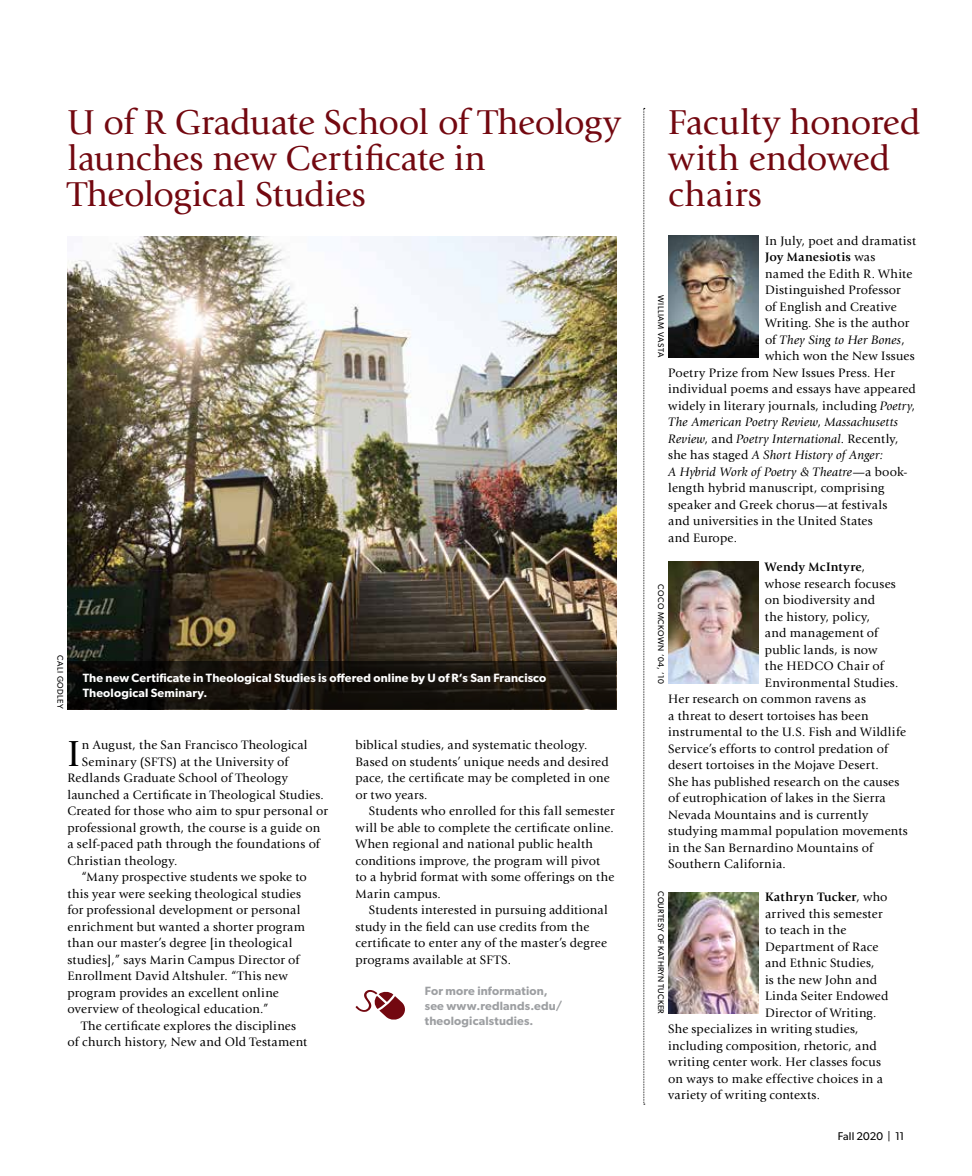
<style>
.page{position:relative;width:972px;height:1176px;background:#fff}
.page>*{position:absolute;margin:0;border:0;box-sizing:border-box;transform-origin:0 0}
.t1{font:37.8px "Giovanni Std";color:#000}
.t2{font:36px/36px "Giovanni Std";letter-spacing:-.01em;color:#730810}
.t3{font:12.75px/16.5px "Giovanni Std";letter-spacing:.015em;color:#000}
.t4{font:italic 12.75px "Giovanni Std";letter-spacing:.01em;color:#000}
.t5{font:700 12.75px "Giovanni Std";letter-spacing:.025em;color:#000}
.t6{font:600 12px/15px "Gibson";letter-spacing:.015em;color:#fff}
.t7{font:600 12px/15px "Gibson";letter-spacing:.015em;color:#9d9fa2}
.t8{font:11.25px "Gibson";letter-spacing:.005em;color:#000}
.t9{font:8.25px "Gibson";letter-spacing:.05em;color:#000}
.t10{font:8.25px "Gibson";letter-spacing:.02em;color:#000}
.s1{font-weight:400}
.s2{font-style:normal}
.s3{font-style:italic}
</style>
<div class="page">
<img style="left:68px;top:236px;width:548px;height:425px">
<svg style="left:68px;top:661px;width:548px;height:48px;background:#14110c"></svg>
<svg style="left:644px;top:108px;width:1px;height:996px"></svg>
<svg style="left:356px;top:990px;width:49px;height:30px"></svg>
<img style="left:668px;top:235px;width:90px;height:122px">
<img style="left:668px;top:562px;width:90px;height:121px">
<img style="left:668px;top:892px;width:90px;height:121px">
<h2 class="t2" style="left:68px;top:105px;width:555px">U of R Graduate School of Theology launches new Certificate in<br>Theological Studies</h2>
<p class="t9" style="left:65px;top:655px;width:55px;rotate:90deg">CALI GODLEY</p>
<p class="t6" style="left:83px;top:670px;width:465px">The new Certificate in Theological Studies is offered online by U of R’s San Francisco<br>Theological Seminary.</p>
<h1 class="t1" style="left:68px;top:732px;width:14px">I</h1>
<p class="t3" style="left:82px;top:736px;width:227px">n August, the San Francisco Theological</p>
<p class="t3" style="left:82px;top:753px;width:208px">Seminary (SFTS) at the University of</p>
<p class="t3" style="left:67px;top:769px;width:222px">Redlands Graduate School of Theology</p>
<p class="t3" style="left:67px;top:786px;width:258px">launched a Certificate in Theological Studies.</p>
<p class="t3" style="left:67px;top:802px;width:262px">Created for those who aim to spur personal or</p>
<p class="t3" style="left:67px;top:819px;width:254px">professional growth, the course is a guide on</p>
<p class="t3" style="left:67px;top:835px;width:254px">a self-paced path through the foundations of</p>
<p class="t3" style="left:67px;top:852px;width:111px">Christian theology.</p>
<p class="t3" style="left:81px;top:868px;width:227px">“Many prospective students we spoke to</p>
<p class="t3" style="left:67px;top:885px;width:235px">this year were seeking theological studies</p>
<p class="t3" style="left:67px;top:901px;width:235px">for professional development or personal</p>
<p class="t3" style="left:67px;top:918px;width:239px">enrichment but wanted a shorter program</p>
<p class="t3" style="left:67px;top:934px;width:227px">than our master’s degree [in theological</p>
<p class="t3" style="left:67px;top:951px;width:234px">studies],” says Marin Campus Director of</p>
<p class="t3" style="left:67px;top:967px;width:222px">Enrollment David Altshuler. “This new</p>
<p class="t3" style="left:67px;top:984px;width:213px">program provides an excellent online</p>
<p class="t3" style="left:67px;top:1000px;width:202px">overview of theological education.”</p>
<p class="t3" style="left:81px;top:1017px;width:217px">The certificate explores the disciplines</p>
<p class="t3" style="left:67px;top:1033px;width:241px">of church history, New and Old Testament</p>
<p class="t3" style="left:355px;top:736px;width:256px">biblical studies, and systematic theology.<br>Based on students’ unique needs and desired pace, the certificate may be completed in one or two years.</p>
<p class="t3" style="left:355px;top:802px;width:261px;text-indent:14px">Students who enrolled for this fall semester will be able to complete the certificate online.<br>When regional and national public health conditions improve, the program will pivot to a hybrid format with some offerings on the Marin campus.</p>
<p class="t3" style="left:355px;top:901px;width:254px;text-indent:14px">Students interested in pursuing additional study in the field can use credits from the certificate to enter any of the master’s degree programs available at SFTS.</p>
<p class="t7" style="left:425px;top:982px;width:139px">For more information, see www.redlands.edu/ theologicalstudies.</p>
<h2 class="t2" style="left:668px;top:105px;width:254px">Faculty honored with endowed chairs</h2>
<p class="t3" style="left:765px;top:232px;width:153px">In July, poet and dramatist</p>
<p class="t5" style="left:765px;top:249px;width:112px">Joy Manesiotis <span class="s1">was</span></p>
<p class="t3" style="left:765px;top:265px;width:149px">named the Edith R. White</p>
<p class="t3" style="left:765px;top:282px;width:137px">Distinguished Professor</p>
<p class="t3" style="left:765px;top:298px;width:133px">of English and Creative</p>
<p class="t3" style="left:765px;top:315px;width:146px">Writing. She is the author</p>
<p class="t4" style="left:765px;top:332px;width:141px"><span class="s2">of</span> They Sing to Her Bones<span class="s2">,</span></p>
<p class="t3" style="left:765px;top:348px;width:151px">which won the New Issues</p>
<p class="t3" style="left:668px;top:364px;width:228px">Poetry Prize from New Issues Press. Her</p>
<p class="t3" style="left:668px;top:381px;width:249px">individual poems and essays have appeared</p>
<p class="t3" style="left:668px;top:397px;width:248px">widely in literary journals, including <span class="s3">Poetry</span>,</p>
<p class="t4" style="left:668px;top:415px;width:231px">The American Poetry Review<span class="s2">,</span> Massachusetts</p>
<p class="t4" style="left:668px;top:431px;width:232px">Review<span class="s2">, and</span> Poetry International<span class="s2">. Recently,</span></p>
<p class="t4" style="left:668px;top:448px;width:217px"><span class="s2">she has staged</span> A Short History of Anger:</p>
<p class="t4" style="left:668px;top:464px;width:241px">A Hybrid Work of Poetry &amp; Theatre<span class="s2">—a book-</span></p>
<p class="t3" style="left:668px;top:480px;width:217px">length hybrid manuscript, comprising</p>
<p class="t3" style="left:668px;top:496px;width:221px">speaker and Greek chorus—at festivals</p>
<p class="t3" style="left:668px;top:513px;width:206px">and universities in the United States</p>
<p class="t3" style="left:668px;top:529px;width:70px">and Europe.</p>
<p class="t5" style="left:765px;top:559px;width:102px">Wendy McIntyre<span class="s1">,</span></p>
<p class="t3" style="left:765px;top:575px;width:132px">whose research focuses</p>
<p class="t3" style="left:765px;top:592px;width:112px">on biodiversity and</p>
<p class="t3" style="left:765px;top:608px;width:107px">the history, policy,</p>
<p class="t3" style="left:765px;top:624px;width:115px">and management of</p>
<p class="t3" style="left:765px;top:641px;width:114px">public lands, is now</p>
<p class="t3" style="left:765px;top:657px;width:120px">the HEDCO Chair of</p>
<p class="t3" style="left:765px;top:674px;width:135px">Environmental Studies.</p>
<p class="t3" style="left:668px;top:690px;width:199px">Her research on common ravens as</p>
<p class="t3" style="left:668px;top:707px;width:202px">a threat to desert tortoises has been</p>
<p class="t3" style="left:668px;top:723px;width:239px">instrumental to the U.S. Fish and Wildlife</p>
<p class="t3" style="left:668px;top:740px;width:221px">Service’s efforts to control predation of</p>
<p class="t3" style="left:668px;top:756px;width:212px">desert tortoises in the Mojave Desert.</p>
<p class="t3" style="left:668px;top:773px;width:233px">She has published research on the causes</p>
<p class="t3" style="left:668px;top:789px;width:219px">of eutrophication of lakes in the Sierra</p>
<p class="t3" style="left:668px;top:806px;width:201px">Nevada Mountains and is currently</p>
<p class="t3" style="left:668px;top:822px;width:241px">studying mammal population movements</p>
<p class="t3" style="left:668px;top:839px;width:206px">in the San Bernardino Mountains of</p>
<p class="t3" style="left:668px;top:855px;width:119px">Southern California.</p>
<p class="t9" style="left:666px;top:295px;width:64px;rotate:90deg">WILLIAM VASTA</p>
<p class="t9" style="left:666px;top:584px;width:101px;rotate:90deg">COCO MCKOWN ’04, ’10</p>
<p class="t10" style="left:666px;top:891px;width:124px;rotate:90deg">COURTESY OF KATHRYN TUCKER</p>
<p class="t5" style="left:765px;top:889px;width:124px">Kathryn Tucker<span class="s1">, who</span></p>
<p class="t3" style="left:765px;top:905px;width:119px">arrived this semester</p>
<p class="t3" style="left:765px;top:922px;width:83px">to teach in the</p>
<p class="t3" style="left:765px;top:938px;width:115px">Department of Race</p>
<p class="t3" style="left:765px;top:955px;width:111px">and Ethnic Studies,</p>
<p class="t3" style="left:765px;top:971px;width:113px">is the new John and</p>
<p class="t3" style="left:765px;top:988px;width:125px">Linda Seiter Endowed</p>
<p class="t3" style="left:765px;top:1004px;width:113px">Director of Writing.</p>
<p class="t3" style="left:668px;top:1021px;width:192px">She specializes in writing studies,</p>
<p class="t3" style="left:668px;top:1037px;width:210px">including composition, rhetoric, and</p>
<p class="t3" style="left:668px;top:1054px;width:214px">writing center work. Her classes focus</p>
<p class="t3" style="left:668px;top:1070px;width:216px">on ways to make effective choices in a</p>
<p class="t3" style="left:668px;top:1087px;width:153px">variety of writing contexts.</p>
<p class="t8" style="left:838px;top:1129px;width:68px">Fall 2020 | 11</p>
</div>
